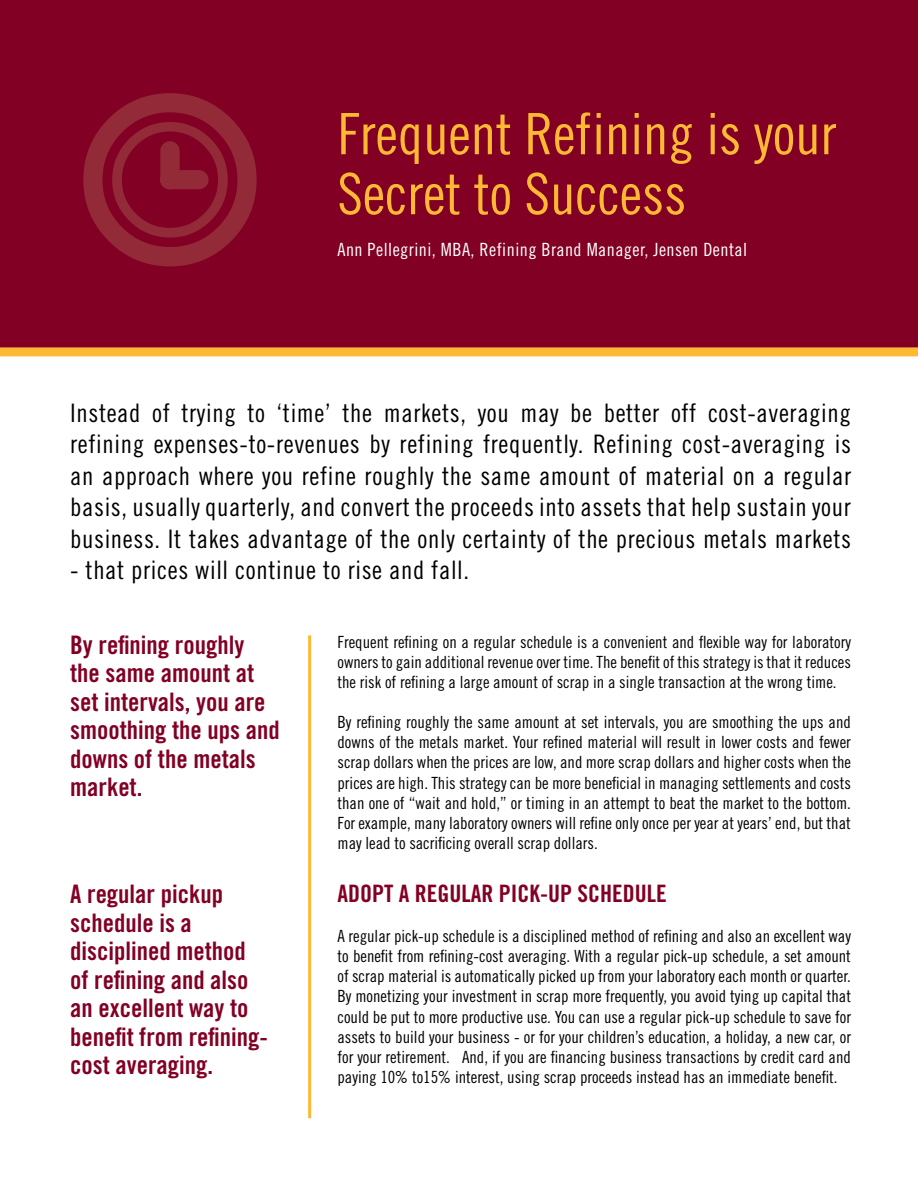
<style>
.page{position:relative;width:918px;height:1188px;background:#fff}
.page>*{position:absolute;margin:0;border:0;box-sizing:border-box;transform-origin:0 0}
.t1{font:57.15px/60px "Trade Gothic LT Std Cn 18";color:#fdb933}
.t2{font:25.5px/31.5px "Trade Gothic LT Std Cn 18";letter-spacing:.025em;color:#000;text-align:justify}
.t3{font:25.5px/28.5px "Trade Gothic LT Std Bd Cn 20";color:#820024}
.t4{font:24px "Trade Gothic LT Std Bd Cn 20";color:#820024}
.t5{font:18.3px "Trade Gothic LT Std Cn 18";letter-spacing:.025em;color:#fff}
.t6{font:16.8px/20.1px "Trade Gothic LT Std Cn 18";color:#000;text-align:justify}
</style>
<div class="page">
<div style="left:0;top:0;width:918px;height:356px;background:#820024"></div>
<hr style="left:308px;top:635px;width:3px;height:483px;background:#fdb933">
<div style="left:83px;top:91px;width:174px;height:175px;background:#820024"></div>
<h1 class="t1" style="left:338px;top:103px;width:500px">Frequent Refining is your<br>Secret to Success</h1>
<p class="t5" style="left:338px;top:238px;width:411px">Ann Pellegrini, MBA, Refining Brand Manager, Jensen Dental</p>
<p class="t2" style="left:70px;top:397px;width:782px">Instead of trying to ‘time’ the markets, you may be better off cost-averaging refining expenses-to-revenues by refining frequently. Refining cost-averaging is an approach where you refine roughly the same amount of material on a regular basis, usually quarterly, and convert the proceeds into assets that help sustain your business. It takes advantage of the only certainty of the precious metals markets</p>
<h2 class="t2" style="left:70px;top:554px;width:401px">- that prices will continue to rise and fall.</h2>
<h2 class="t3" style="left:70px;top:630px;width:211px">By refining roughly the same amount at set intervals, you are smoothing the ups and downs of the metals market.</h2>
<h2 class="t3" style="left:70px;top:880px;width:199px">A regular pickup schedule is a disciplined method of refining and also an excellent way to benefit from refining&shy;cost averaging.</h2>
<p class="t6" style="left:338px;top:631px;width:515px">Frequent refining on a regular schedule is a convenient and flexible way for laboratory owners to gain additional revenue over time. The benefit of this strategy is that it reduces the risk of refining a large amount of scrap in a single transaction at the wrong time.</p>
<p class="t6" style="left:338px;top:712px;width:515px">By refining roughly the same amount at set intervals, you are smoothing the ups and downs of the metals market. Your refined material will result in lower costs and fewer scrap dollars when the prices are low, and more scrap dollars and higher costs when the prices are high. This strategy can be more beneficial in managing settlements and costs than one of “wait and hold,” or timing in an attempt to beat the market to the bottom.<br>For example, many laboratory owners will refine only once per year at years’ end, but that may lead to sacrificing overall scrap dollars.</p>
<h3 class="t4" style="left:338px;top:879px;width:331px">Adopt a Regular Pick-up Schedule</h3>
<p class="t6" style="left:338px;top:926px;width:515px">A regular pick-up schedule is a disciplined method of refining and also an excellent way to benefit from refining-cost averaging. With a regular pick-up schedule, a set amount of scrap material is automatically picked up from your laboratory each month or quarter.<br>By monetizing your investment in scrap more frequently, you avoid tying up capital that could be put to more productive use. You can use a regular pick-up schedule to save for assets to build your business - or for your children’s education, a holiday, a new car, or for your retirement. And, if you are financing business transactions by credit card and paying 10% to15% interest, using scrap proceeds instead has an immediate benefit.</p>
</div>
